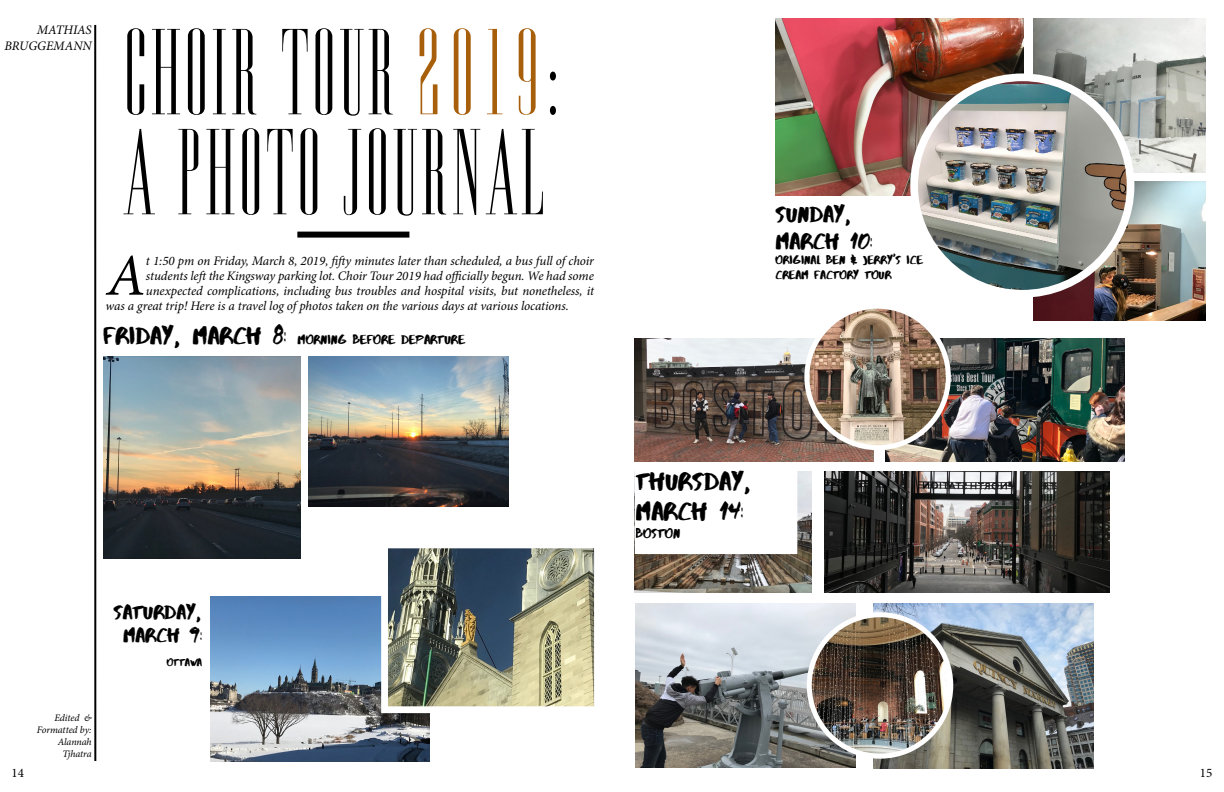
<style>
.page{position:relative;width:1224px;height:792px;background:#fff}
.page>*{position:absolute;margin:0;border:0;box-sizing:border-box;transform-origin:0 0}
.t1{font:110px/100px "Edition";letter-spacing:.025em;color:#000}
.t2{font:italic 59.2px "Minion Pro";color:#000}
.t3{font:26px/30.3px "Abys";color:#000}
.t4{font:23.1px/27px "Abys";color:#000}
.t5{font:20.5px/23.9px "Abys";color:#000;text-align:center}
.t6{font:13.8px "Abys";color:#000}
.t7{font:13.3px "Abys";color:#000}
.t8{font:italic 13px/15.6px "Minion Pro";letter-spacing:-.01em;color:#000;text-align:right}
.t9{font:13px "Minion Pro";color:#000}
.t10{font:12.3px/15.4px "Abys";color:#000}
.t11{font:10.9px "Abys";color:#000}
.t12{font:italic 10px/12px "Minion Pro";letter-spacing:-.01em;color:#000;text-align:right}
.s1{color:#a75f0c}
.s2{font-size:24.9px}
</style>
<div class="page">
<hr style="left:94px;top:25px;width:2px;height:736px;background:#000">
<img style="left:309px;top:357px;width:200px;height:150px">
<div style="left:297px;top:232px;width:112px;height:6px;background:#000"></div>
<img style="left:103px;top:357px;width:198px;height:202px">
<img style="left:210px;top:597px;width:220px;height:165px">
<img style="left:1034px;top:18px;width:172px;height:154px">
<img style="left:776px;top:18px;width:248px;height:178px">
<img style="left:1034px;top:181px;width:172px;height:139px">
<img style="left:914px;top:77px;width:217px;height:217px;border-radius:108px">
<div style="left:910px;top:73px;width:224px;height:225px;border:8px solid #fff;border-radius:50%"></div>
<svg style="left:389px;top:550px;width:204px;height:155px;background:#828776"></svg>
<div style="left:381px;top:542px;width:220px;height:171px;border:7px solid #fff"></div>
<img style="left:635px;top:471px;width:176px;height:121px">
<div style="left:635px;top:470px;width:162px;height:84px;background:#fff"></div>
<img style="left:885px;top:339px;width:240px;height:122px">
<img style="left:635px;top:339px;width:239px;height:122px">
<img style="left:824px;top:471px;width:286px;height:121px">
<img style="left:874px;top:603px;width:220px;height:165px">
<img style="left:636px;top:603px;width:219px;height:165px">
<img style="left:809px;top:615px;width:142px;height:141px;border-radius:71px">
<div style="left:807px;top:612px;width:146px;height:147px;border:5px solid #fff;border-radius:50%"></div>
<img style="left:807px;top:306px;width:141px;height:142px;border-radius:71px">
<div style="left:804px;top:304px;width:147px;height:146px;border:5px solid #fff;border-radius:50%"></div>
<p class="t8" style="left:4px;top:22px;width:89px">MATHIAS<br>BRUGGEMANN</p>
<h1 class="t1" style="left:123px;top:26px;width:437px">CHOIR TOUR <span class="s1">2019</span>:<br>A PHOTO JOURNAL</h1>
<h2 class="t2" style="left:107px;top:235px;width:41px">A</h2>
<p class="t8" style="left:146px;top:253px;width:450px">t 1:50 pm on Friday, March 8, 2019, fifty minutes later than scheduled, a bus full of choir</p>
<p class="t8" style="left:146px;top:268px;width:449px">students left the Kingsway parking lot. Choir Tour 2019 had officially begun. We had some</p>
<p class="t8" style="left:146px;top:283px;width:450px">unexpected complications, including bus troubles and hospital visits, but nonetheless, it</p>
<p class="t8" style="left:106px;top:298px;width:465px">was a great trip! Here is a travel log of photos taken on the various days at various locations.</p>
<p class="t7" style="left:103px;top:331px;width:363px"><span class="s2">FRIDAY, MARCH 8:</span> MORNING BEFORE DEPARTURE</p>
<h3 class="t4" style="left:776px;top:200px;width:98px">SUNDAY,<br>MARCH 10:</h3>
<p class="t10" style="left:776px;top:252px;width:149px">ORIGINAL BEN &amp; JERRY'S ICE<br>CREAM FACTORY TOUR</p>
<p class="t12" style="left:37px;top:712px;width:56px">Edited &amp;<br>Formatted by:<br>Alannah<br>Tjhatra</p>
<h3 class="t5" style="left:114px;top:599px;width:90px">SATURDAY,<br>MARCH 9:</h3>
<p class="t11" style="left:167px;top:656px;width:37px">OTTAWA</p>
<h3 class="t3" style="left:636px;top:465px;width:118px">THURSDAY,<br>MARCH 14:</h3>
<p class="t6" style="left:636px;top:525px;width:46px">BOSTON</p>
<p class="t9" style="left:11px;top:765px;width:14px">14</p>
<p class="t9" style="left:1200px;top:765px;width:14px">15</p>
</div>
